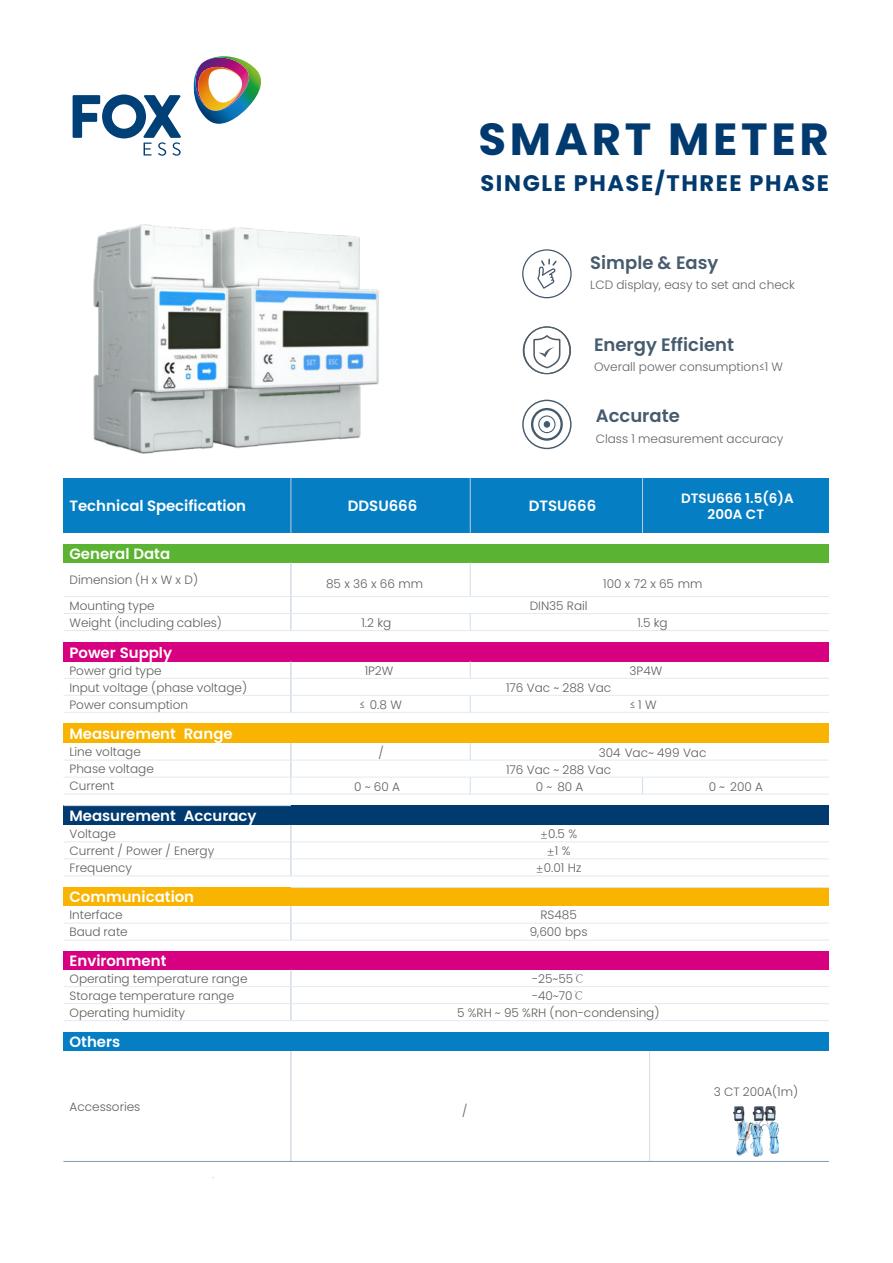
<style>
.page{position:relative;width:893px;height:1263px;background:#fff}
.page>*{position:absolute;margin:0;border:0;box-sizing:border-box;transform-origin:0 0}
.t1{font:700 45px "Poppins";letter-spacing:.08em;color:#003a6f}
.t2{font:700 22.5px "Poppins";letter-spacing:.07em;color:#003a6f}
.t3{font:600 18px "Poppins";color:#475b6e}
.t4{font:600 15px "Poppins";color:#fff}
.t5{font:600 13.5px/16.2px "Poppins";color:#fff;text-align:center}
.t6{font:300 12.15px "Poppins";color:#5f5f5f}
.t7{font:300 12px "Poppins";color:#5f5f5f}
.t8{font:300 12px "Poppins";color:#646464}
.t9{font:300 12px "Poppins";letter-spacing:.27em;color:#5f5f5f}
.s1{font-family:"Deng Xian";font-weight:400}
.s2{font-family:"Adobe Song Std"}
</style>
<div class="page">
<hr style="left:649px;top:1051px;width:1px;height:110px;background:#d6dce5">
<div style="left:63px;top:478px;width:228px;height:55px;background:#067ec3"></div>
<div style="left:291px;top:478px;width:179px;height:55px;background:#067ec3"></div>
<div style="left:470px;top:478px;width:179px;height:55px;background:#067ec3"></div>
<div style="left:649px;top:478px;width:180px;height:55px;background:#067ec3"></div>
<div style="left:63px;top:544px;width:766px;height:18px;background:#5ab431"></div>
<div style="left:63px;top:642px;width:766px;height:19px;background:#d60080"></div>
<div style="left:63px;top:724px;width:766px;height:19px;background:#f8b400"></div>
<div style="left:63px;top:806px;width:766px;height:19px;background:#003a6f"></div>
<div style="left:63px;top:887px;width:766px;height:19px;background:#f8b400"></div>
<div style="left:63px;top:951px;width:766px;height:18px;background:#d60080"></div>
<div style="left:63px;top:1032px;width:766px;height:19px;background:#067ec3"></div>
<hr style="left:291px;top:478px;width:1px;height:55px;background:#c1cbd7">
<hr style="left:291px;top:562px;width:1px;height:69px;background:#c1cbd7">
<hr style="left:291px;top:661px;width:1px;height:51px;background:#c1cbd7">
<hr style="left:291px;top:743px;width:1px;height:34px;background:#c1cbd7">
<svg style="left:290px;top:778px;width:1px;height:16px"></svg>
<hr style="left:291px;top:825px;width:1px;height:51px;background:#c1cbd7">
<hr style="left:291px;top:906px;width:1px;height:34px;background:#c1cbd7">
<hr style="left:291px;top:969px;width:1px;height:52px;background:#c1cbd7">
<hr style="left:291px;top:1051px;width:1px;height:110px;background:#c1cbd7">
<hr style="left:470px;top:478px;width:1px;height:55px;background:#c1cbd7">
<hr style="left:470px;top:562px;width:1px;height:35px;background:#d6dce5">
<svg style="left:470px;top:614px;width:1px;height:16px"></svg>
<svg style="left:470px;top:661px;width:1px;height:17px"></svg>
<svg style="left:470px;top:696px;width:1px;height:16px"></svg>
<svg style="left:470px;top:743px;width:1px;height:17px"></svg>
<svg style="left:470px;top:778px;width:1px;height:16px"></svg>
<svg style="left:642px;top:778px;width:1px;height:16px"></svg>
<hr style="left:642px;top:478px;width:1px;height:55px;background:#c1cbd7">
<hr style="left:63px;top:596px;width:766px;height:1px;background:#deebf7">
<hr style="left:63px;top:613px;width:766px;height:1px;background:#deebf7">
<hr style="left:63px;top:630px;width:766px;height:1px;background:#deebf7">
<hr style="left:63px;top:678px;width:766px;height:1px;background:#deebf7">
<hr style="left:63px;top:695px;width:766px;height:1px;background:#deebf7">
<hr style="left:63px;top:712px;width:766px;height:1px;background:#deebf7">
<hr style="left:63px;top:760px;width:766px;height:1px;background:#deebf7">
<hr style="left:63px;top:777px;width:766px;height:1px;background:#deebf7">
<hr style="left:63px;top:794px;width:766px;height:1px;background:#deebf7">
<hr style="left:63px;top:805px;width:228px;height:1px;background:#deebf7">
<hr style="left:63px;top:842px;width:766px;height:1px;background:#deebf7">
<hr style="left:63px;top:859px;width:766px;height:1px;background:#deebf7">
<hr style="left:63px;top:876px;width:766px;height:1px;background:#deebf7">
<hr style="left:291px;top:887px;width:538px;height:1px;background:#deebf7">
<hr style="left:63px;top:923px;width:766px;height:1px;background:#deebf7">
<hr style="left:63px;top:940px;width:766px;height:1px;background:#deebf7">
<hr style="left:63px;top:986px;width:766px;height:1px;background:#deebf7">
<hr style="left:63px;top:1003px;width:766px;height:1px;background:#deebf7">
<hr style="left:63px;top:1020px;width:766px;height:1px;background:#deebf7">
<hr style="left:63px;top:1161px;width:766px;height:1px;background:#8497b0">
<img style="left:734px;top:1106px;width:44px;height:50px">
<svg style="left:523px;top:326px;width:48px;height:48px"></svg>
<div style="left:531px;top:408px;width:32px;height:33px;border:2px solid #455a6c;border-radius:50%"></div>
<div style="left:522px;top:400px;width:49px;height:49px;border:1px solid #455a6c;border-radius:50%"></div>
<div style="left:538px;top:415px;width:17px;height:18px;border:1px solid #455a6c;border-radius:50%"></div>
<div style="left:544px;top:421px;width:6px;height:7px;border:1px solid #455a6c;border-radius:50%"></div>
<svg style="left:522px;top:249px;width:50px;height:49px"></svg>
<img style="left:94px;top:225px;width:284px;height:229px">
<svg style="left:73px;top:95px;width:108px;height:61px"></svg>
<img style="left:193px;top:56px;width:68px;height:68px">
<h1 class="t1" style="left:478px;top:113px;width:352px">SMART METER</h1>
<h2 class="t2" style="left:480px;top:170px;width:350px">SINGLE PHASE/THREE PHASE</h2>
<h3 class="t3" style="left:590px;top:252px;width:130px">Simple &amp; Easy</h3>
<p class="t8" style="left:590px;top:278px;width:206px">LCD display, easy to set and check</p>
<h3 class="t3" style="left:594px;top:334px;width:141px">Energy Efficient</h3>
<p class="t8" style="left:594px;top:360px;width:190px">Overall power consumption≤1 W</p>
<h3 class="t3" style="left:596px;top:406px;width:85px">Accurate</h3>
<p class="t8" style="left:596px;top:432px;width:189px">Class 1 measurement accuracy</p>
<p class="t4" style="left:70px;top:497px;width:178px">Technical Specification</p>
<p class="t4" style="left:348px;top:497px;width:71px">DDSU666</p>
<p class="t4" style="left:529px;top:497px;width:69px">DTSU666</p>
<p class="t5" style="left:681px;top:490px;width:114px">DTSU666 1.5(6)A<br>200A CT</p>
<p class="t4" style="left:70px;top:545px;width:102px">General Data</p>
<p class="t7" style="left:70px;top:573px;width:130px">Dimension (H x W x D)</p>
<p class="t9" style="left:326px;top:576px;width:99px">85x36x66mm</p>
<p class="t7" style="left:603px;top:576px;width:101px">100 x 72 x 65 mm</p>
<p class="t7" style="left:70px;top:599px;width:87px">Mounting type</p>
<p class="t7" style="left:530px;top:599px;width:59px">DIN35 Rail</p>
<p class="t7" style="left:70px;top:616px;width:154px">Weight (including cables)</p>
<p class="t7" style="left:361px;top:616px;width:31px">1.2 kg</p>
<p class="t7" style="left:637px;top:616px;width:32px">1.5 kg</p>
<p class="t4" style="left:70px;top:644px;width:104px">Power Supply</p>
<p class="t7" style="left:70px;top:663px;width:94px">Power grid type</p>
<p class="t7" style="left:365px;top:663px;width:30px">1P2W</p>
<p class="t7" style="left:630px;top:663px;width:34px">3P4W</p>
<p class="t6" style="left:70px;top:680px;width:179px">Input voltage (phase voltage)</p>
<p class="t7" style="left:506px;top:680px;width:107px">176 Vac ~ 288 Vac</p>
<p class="t7" style="left:70px;top:697px;width:120px">Power consumption</p>
<p class="t7" style="left:359px;top:697px;width:44px">≤ 0.8 W</p>
<p class="t7" style="left:630px;top:697px;width:29px">≤1W</p>
<p class="t4" style="left:70px;top:725px;width:165px">Measurement Range</p>
<p class="t7" style="left:70px;top:745px;width:73px">Line voltage</p>
<p class="t7" style="left:378px;top:746px;width:7px">/</p>
<p class="t7" style="left:599px;top:746px;width:109px">304 Vac~ 499 Vac</p>
<p class="t7" style="left:70px;top:762px;width:86px">Phase voltage</p>
<p class="t7" style="left:506px;top:762px;width:107px">176 Vac ~ 288 Vac</p>
<p class="t7" style="left:70px;top:779px;width:46px">Current</p>
<p class="t7" style="left:354px;top:780px;width:48px">0 ~ 60 A</p>
<p class="t7" style="left:536px;top:780px;width:49px">0~ 80A</p>
<p class="t7" style="left:709px;top:780px;width:56px">0~ 200A</p>
<p class="t4" style="left:70px;top:807px;width:189px">Measurement Accuracy</p>
<p class="t7" style="left:70px;top:827px;width:48px">Voltage</p>
<p class="t7" style="left:540px;top:827px;width:39px"><span class="s1">±</span>0.5 %</p>
<p class="t7" style="left:70px;top:844px;width:146px">Current / Power / Energy</p>
<p class="t7" style="left:547px;top:844px;width:25px"><span class="s1">±</span>1 %</p>
<p class="t7" style="left:70px;top:861px;width:64px">Frequency</p>
<p class="t7" style="left:536px;top:861px;width:47px"><span class="s1">±</span>0.01 Hz</p>
<p class="t4" style="left:70px;top:888px;width:126px">Communication</p>
<p class="t7" style="left:70px;top:908px;width:55px">Interface</p>
<p class="t7" style="left:540px;top:908px;width:38px">RS485</p>
<p class="t7" style="left:70px;top:925px;width:60px">Baud rate</p>
<p class="t7" style="left:530px;top:925px;width:59px">9,600 bps</p>
<p class="t4" style="left:70px;top:952px;width:98px">Environment</p>
<p class="t7" style="left:70px;top:972px;width:180px">Operating temperature range</p>
<p class="t7" style="left:532px;top:972px;width:55px">-25~55<span class="s2">℃</span></p>
<p class="t7" style="left:70px;top:989px;width:166px">Storage temperature range</p>
<p class="t7" style="left:532px;top:989px;width:54px">-40~70<span class="s2">℃</span></p>
<p class="t7" style="left:70px;top:1006px;width:117px">Operating humidity</p>
<p class="t7" style="left:457px;top:1006px;width:204px">5 %RH ~ 95 %RH (non-condensing)</p>
<p class="t4" style="left:70px;top:1033px;width:52px">Others</p>
<p class="t7" style="left:70px;top:1100px;width:72px">Accessories</p>
<p class="t7" style="left:462px;top:1103px;width:7px">/</p>
<p class="t7" style="left:714px;top:1085px;width:86px">3 CT 200A(1m)</p>
</div>
